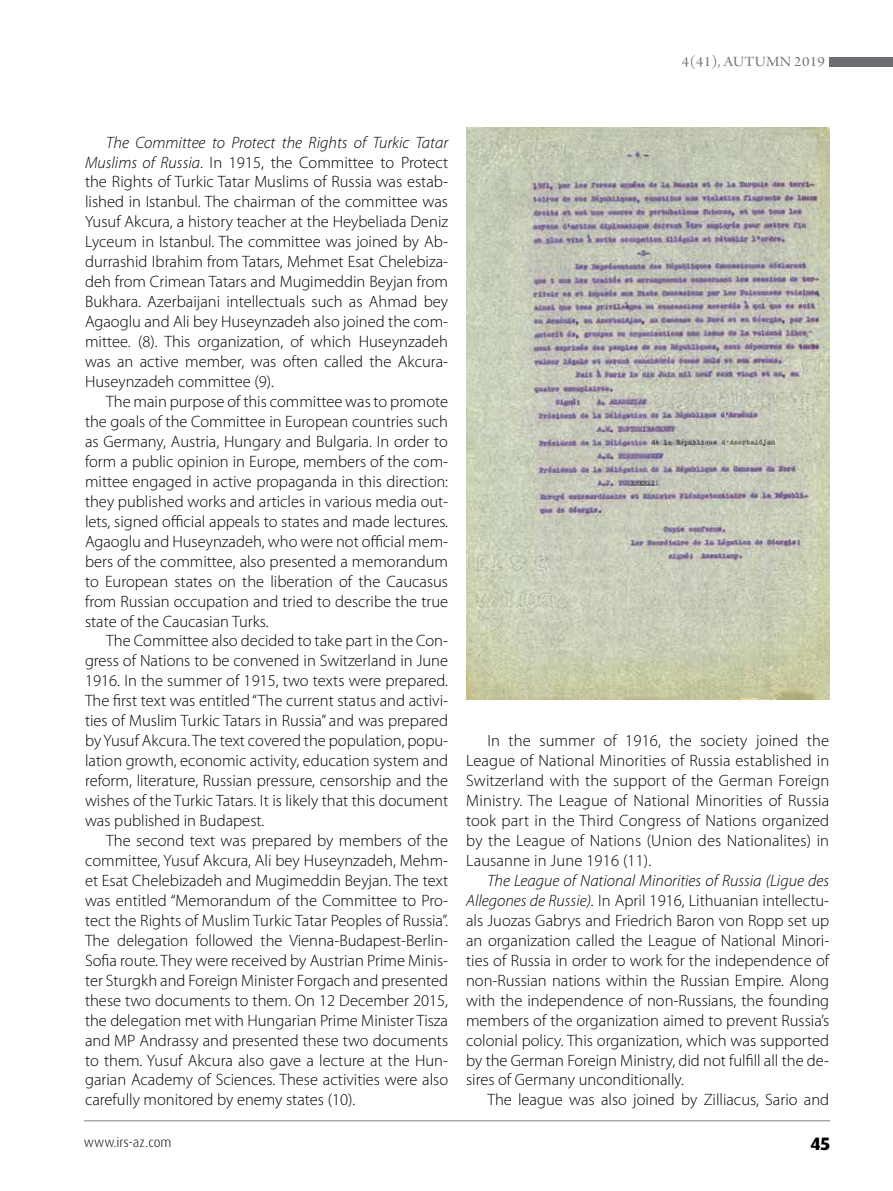
<style>
.page{position:relative;width:893px;height:1191px;background:#fff}
.page>*{position:absolute;margin:0;border:0;box-sizing:border-box;transform-origin:0 0}
.t1{font:800 18px "Dax Pro";color:#000}
.t2{font:300 16.5px/20px "Myriad Pro";color:#000;text-align:justify}
.t3{font:15px "Arno Pro Display";letter-spacing:.02em;color:#6d6e71;scale:1.1 1}
.t4{font:300 13.5px "Dax Pro";color:#000}
.s1{font-style:italic}
</style>
<div class="page">
<hr style="left:84px;top:1120px;width:746px;height:1px;background:#808285">
<img style="left:466px;top:128px;width:363px;height:571px">
<div style="left:829px;top:57px;width:64px;height:9px;background:#6d6e71"></div>
<p class="t3" style="left:682px;top:53px;width:132px">4(41), AUTUMN 2019</p>
<p class="t2" style="left:85px;top:132px;width:365px;text-indent:21px"><span class="s1">The Committee to Protect the Rights of Turkic Tatar Muslims of Russia</span>. In 1915, the Committee to Protect the Rights of Turkic Tatar Muslims of Russia was estab&shy;lished in Istanbul. The chairman of the committee was Yusuf Akcura, a history teacher at the Heybeliada Deniz Lyceum in Istanbul. The committee was joined by Ab&shy;durrashid Ibrahim from Tatars, Mehmet Esat Chelebiza&shy;deh from Crimean Tatars and Mugimeddin Beyjan from Bukhara. Azerbaijani intellectuals such as Ahmad bey Agaoglu and Ali bey Huseynzadeh also joined the com&shy;mittee. (8). This organization, of which Huseynzadeh was an active member, was often called the Akcura-Huseynzadeh committee (9).</p>
<p class="t2" style="left:85px;top:392px;width:365px;text-indent:21px">The main purpose of this committee was to promote the goals of the Committee in European countries such as Germany, Austria, Hungary and Bulgaria. In order to form a public opinion in Europe, members of the com&shy;mittee engaged in active propaganda in this direction: they published works and articles in various media out&shy;lets, signed official appeals to states and made lectures.<br>Agaoglu and Huseynzadeh, who were not official mem&shy;bers of the committee, also presented a memorandum to European states on the liberation of the Caucasus from Russian occupation and tried to describe the true state of the Caucasian Turks.</p>
<p class="t2" style="left:85px;top:631px;width:365px;text-indent:21px">The Committee also decided to take part in the Con&shy;gress of Nations to be convened in Switzerland in June 1916. In the summer of 1915, two texts were prepared.<br>The first text was entitled “The current status and activi&shy;ties of Muslim Turkic Tatars in Russia” and was prepared by Yusuf Akcura. The text covered the population, popu&shy;lation growth, economic activity, education system and reform, literature, Russian pressure, censorship and the wishes of the Turkic Tatars. It is likely that this document was published in Budapest.</p>
<p class="t2" style="left:85px;top:831px;width:365px;text-indent:21px">The second text was prepared by members of the committee, Yusuf Akcura, Ali bey Huseynzadeh, Mehm&shy;et Esat Chelebizadeh and Mugimeddin Beyjan. The text was entitled “Memorandum of the Committee to Pro&shy;tect the Rights of Muslim Turkic Tatar Peoples of Russia”.<br>The delegation followed the Vienna-Budapest-Berlin-Sofia route. They were received by Austrian Prime Minis&shy;ter Sturgkh and Foreign Minister Forgach and presented these two documents to them. On 12 December 2015, the delegation met with Hungarian Prime Minister Tisza and MP Andrassy and presented these two documents to them. Yusuf Akcura also gave a lecture at the Hun&shy;garian Academy of Sciences. These activities were also carefully monitored by enemy states (10).</p>
<p class="t2" style="left:466px;top:731px;width:365px;text-indent:21px">In the summer of 1916, the society joined the League of National Minorities of Russia established in Switzerland with the support of the German Foreign Ministry. The League of National Minorities of Russia took part in the Third Congress of Nations organized by the League of Nations (Union des Nationalites) in Lausanne in June 1916 (11).</p>
<p class="t2" style="left:466px;top:870px;width:365px;text-indent:21px"><span class="s1">The League of National Minorities of Russia (Ligue des Allegones de Russie).</span> In April 1916, Lithuanian intellectu&shy;als Juozas Gabrys and Friedrich Baron von Ropp set up an organization called the League of National Minori&shy;ties of Russia in order to work for the independence of non-Russian nations within the Russian Empire. Along with the independence of non-Russians, the founding members of the organization aimed to prevent Russia’s colonial policy. This organization, which was supported by the German Foreign Ministry, did not fulfill all the de&shy;sires of Germany unconditionally.</p>
<p class="t2" style="left:487px;top:1090px;width:343px">The league was also joined by Zilliacus, Sario and</p>
<p class="t4" style="left:84px;top:1133px;width:89px">www.irs-az.com</p>
<p class="t1" style="left:810px;top:1131px;width:21px">45</p>
</div>
